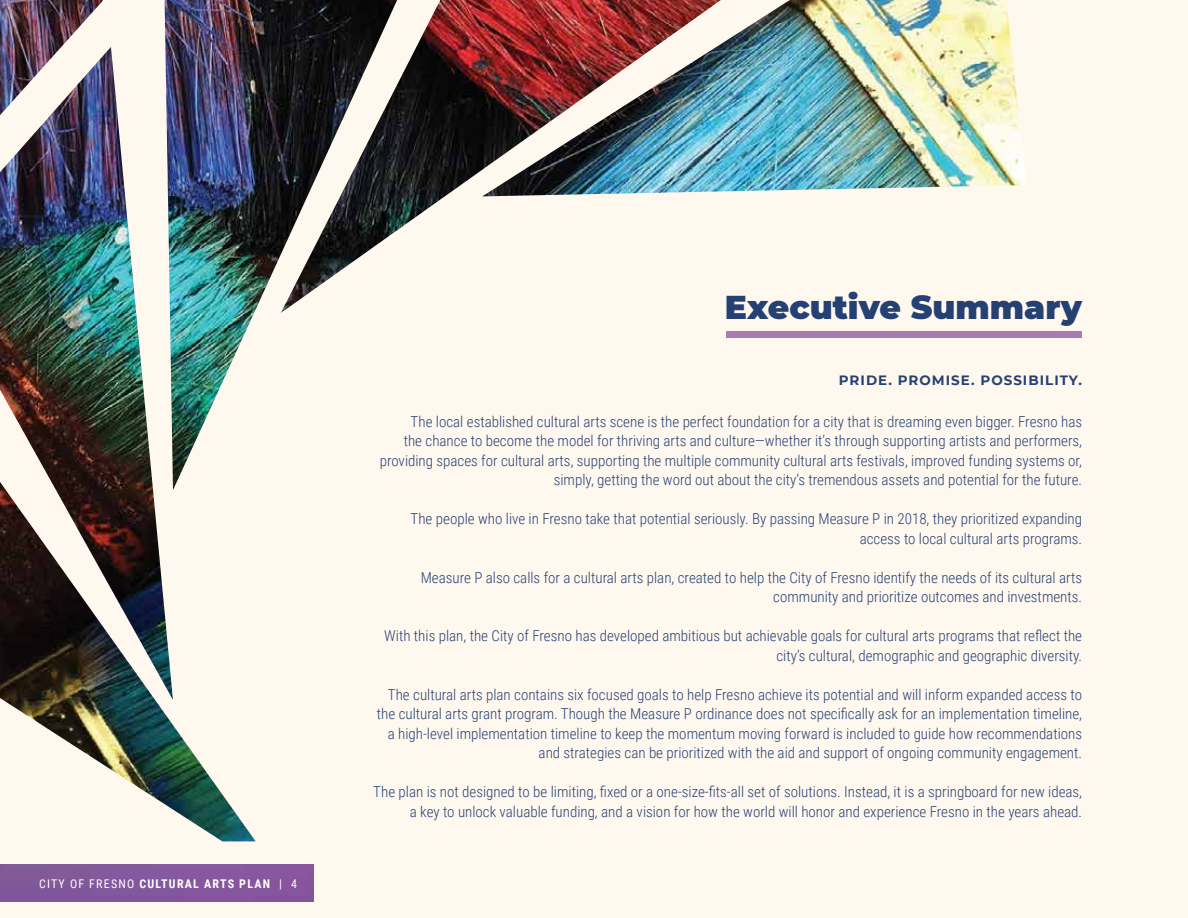
<style>
.page{position:relative;width:1188px;height:918px;background:#fff8ef}
.page>*{position:absolute;margin:0;border:0;box-sizing:border-box;transform-origin:0 0}
.t1{font:900 33px "Montserrat";color:#254174}
.t2{font:300 15px/19.5px "Roboto Condensed";color:#254174;text-align:right}
.t3{font:700 13.5px "Montserrat";letter-spacing:.075em;color:#254174}
.t4{font:700 12px "Roboto Condensed";letter-spacing:.1em;color:#fff}
.s1{font-weight:400}
</style>
<div class="page">
<img style="left:0;top:0;width:1025px;height:841px">
<div style="left:727px;top:331px;width:355px;height:7px;background:#a87bb4"></div>
<div style="left:0;top:864px;width:313px;height:38px;background:#83589e"></div>
<p class="t4" style="left:39px;top:875px;width:260px"><span class="s1">CITY OF FRESNO</span> CULTURAL ARTS PLAN <span class="s1">| 4</span></p>
<h1 class="t1" style="left:725px;top:283px;width:359px">Executive Summary</h1>
<p class="t3" style="left:839px;top:371px;width:245px">PRIDE. PROMISE. POSSIBILITY.</p>
<p class="t2" style="left:380px;top:411px;width:704px">The local established cultural arts scene is the perfect foundation for a city that is dreaming even bigger. Fresno has<br>the chance to become the model for thriving arts and culture—whether it’s through supporting artists and performers, providing spaces for cultural arts, supporting the multiple community cultural arts festivals, improved funding systems or, simply, getting the word out about the city’s tremendous assets and potential for the future.</p>
<p class="t2" style="left:411px;top:508px;width:673px">The people who live in Fresno take that potential seriously. By passing Measure P in 2018, they prioritized expanding access to local cultural arts programs.</p>
<p class="t2" style="left:421px;top:567px;width:663px">Measure P also calls for a cultural arts plan, created to help the City of Fresno identify the needs of its cultural arts community and prioritize outcomes and investments.</p>
<p class="t2" style="left:384px;top:625px;width:699px">With this plan, the City of Fresno has developed ambitious but achievable goals for cultural arts programs that reflect the city’s cultural, demographic and geographic diversity.</p>
<p class="t2" style="left:377px;top:684px;width:707px">The cultural arts plan contains six focused goals to help Fresno achieve its potential and will inform expanded access to the cultural arts grant program. Though the Measure P ordinance does not specifically ask for an implementation timeline, a high-level implementation timeline to keep the momentum moving forward is included to guide how recommendations and strategies can be prioritized with the aid and support of ongoing community engagement.</p>
<p class="t2" style="left:373px;top:781px;width:710px">The plan is not designed to be limiting, fixed or a one-size-fits-all set of solutions. Instead, it is a springboard for new ideas, a key to unlock valuable funding, and a vision for how the world will honor and experience Fresno in the years ahead.</p>
</div>
